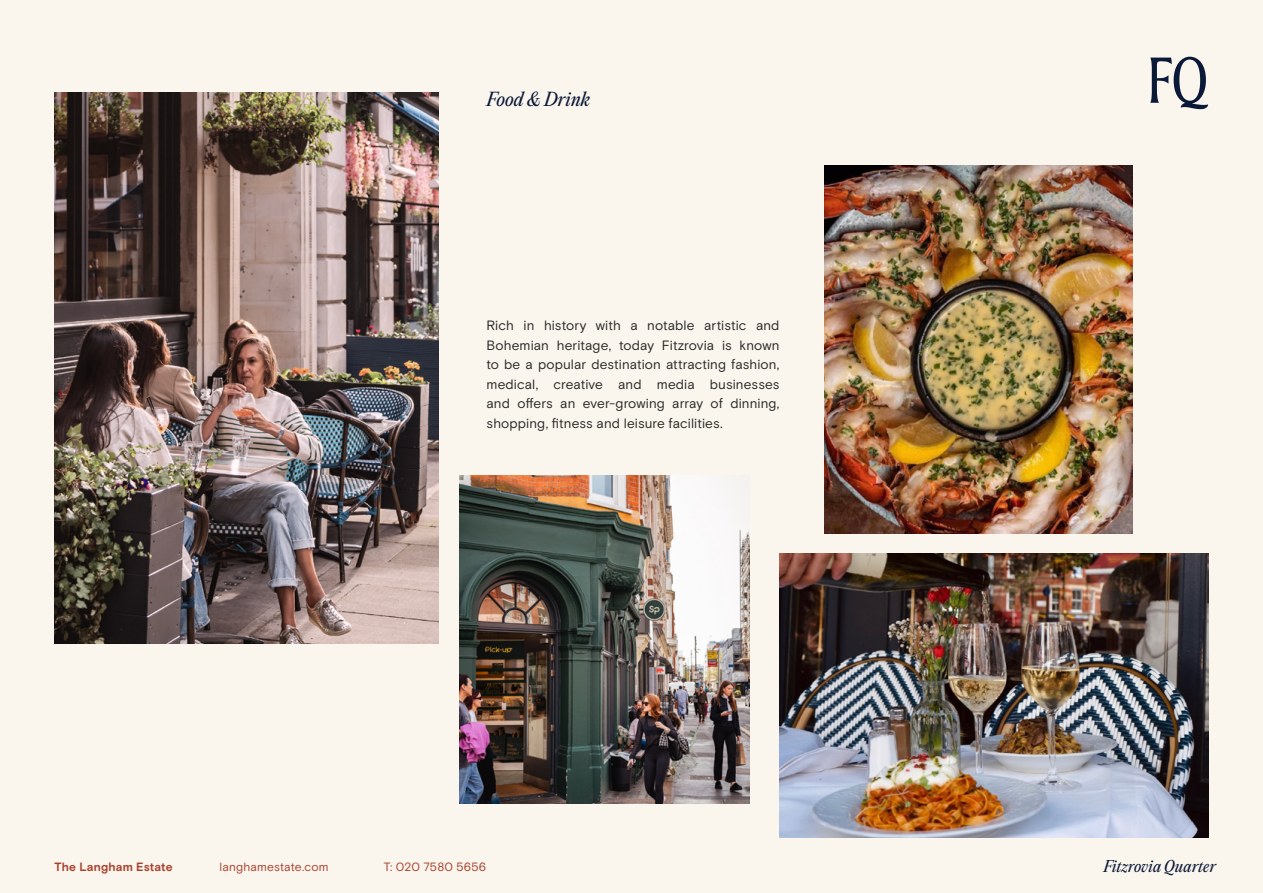
<style>
.page{position:relative;width:1263px;height:893px;background:#faf5ed}
.page>*{position:absolute;margin:0;border:0;box-sizing:border-box;transform-origin:0 0}
.Body_R_10_12pt{font:italic 17.85px "PP Editorial New";color:#0a1937}
.t1{font:italic 15px "PP Editorial New";letter-spacing:.005em;color:#0a1937}
.PG_Title{font:13.5px/19.5px "Basis Grotesque Pro";letter-spacing:.01em;color:#262726;text-align:justify}
.t2{font:12px "Basis Grotesque Pro";letter-spacing:.01em;color:#a9402c}
.t3{font:700 12px "Basis Grotesque Pro";letter-spacing:.015em;color:#a9402c}
</style>
<div class="page">
<svg style="left:1150px;top:57px;width:58px;height:52px"></svg>
<img style="left:55px;top:92px;width:384px;height:551px">
<img style="left:825px;top:166px;width:307px;height:368px">
<img style="left:459px;top:476px;width:290px;height:328px">
<img style="left:779px;top:554px;width:429px;height:284px">
<p class="Body_R_10_12pt" style="left:486px;top:87px;width:105px">Food &amp; Drink</p>
<p class="PG_Title" style="left:486px;top:316px;width:294px">Rich in history with a notable artistic and Bohemian heritage, today Fitzrovia is known to be a popular destination attracting fashion, medical, creative and media businesses and offers an ever-growing array of dinning, shopping, fitness and leisure facilities.</p>
<p class="t3" style="left:55px;top:860px;width:120px">The Langham Estate</p>
<p class="t2" style="left:220px;top:860px;width:110px">langhamestate.com</p>
<p class="t2" style="left:384px;top:860px;width:104px">T: 020 7580 5656</p>
<p class="t1" style="left:1103px;top:856px;width:114px">Fitzrovia Quarter</p>
</div>
